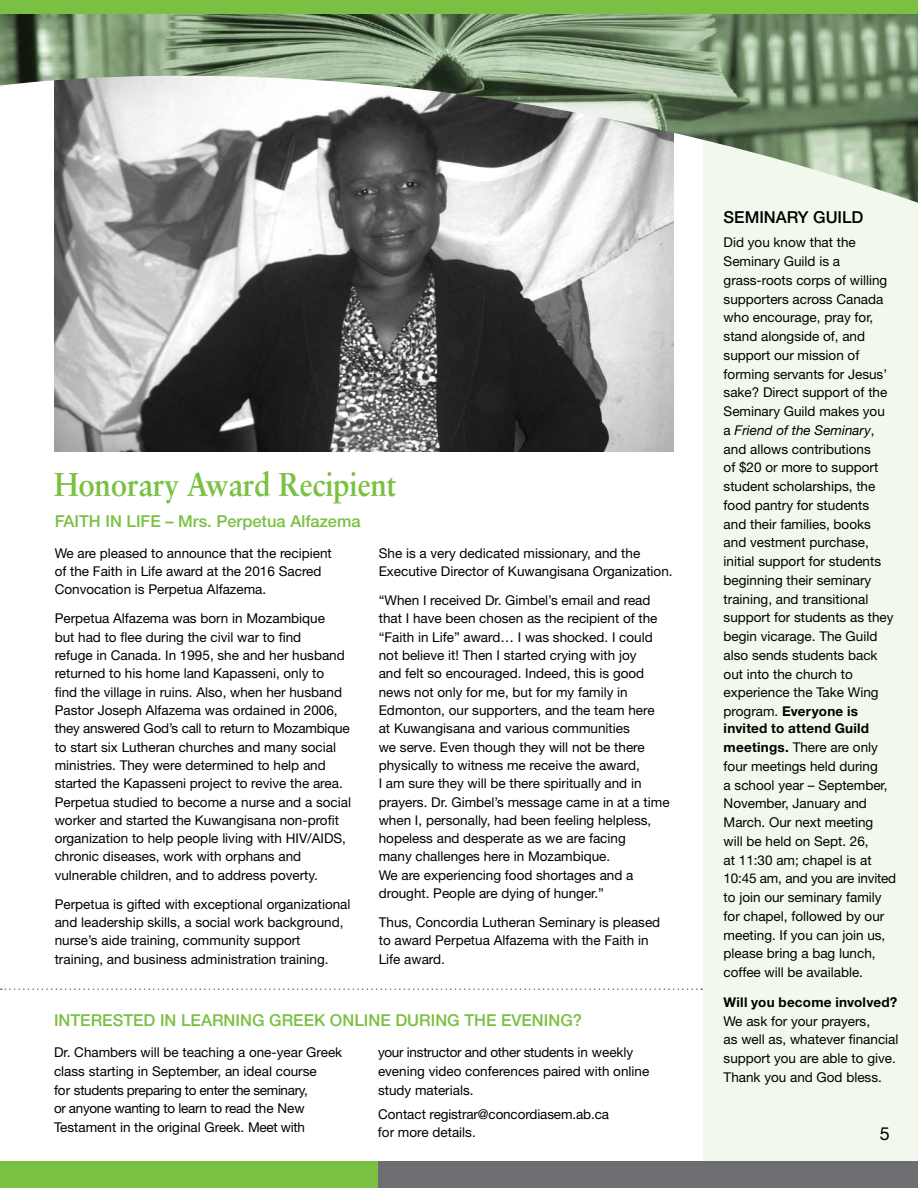
<style>
.page{position:relative;width:918px;height:1188px;background:#fff}
.page>*{position:absolute;margin:0;border:0;box-sizing:border-box;transform-origin:0 0}
.t1{font:700 33px "Sabon";letter-spacing:-.01em;color:#7ac143;scale:.9 1}
.t2{font:18px "Helvetica Neue LT Std";color:#000}
.t3{font:500 16.5px "Helvetica Neue LT Std";color:#7ac143}
.t4{font:500 16.5px "Helvetica Neue LT Std";color:#000}
.t5{font:13.5px/18.8px "Helvetica Neue LT Std";color:#000}
.t6{font:700 13.5px "Helvetica Neue LT Std";letter-spacing:.015em;color:#000}
.s1{font-style:italic}
.s2{font-weight:700}
</style>
<div class="page">
<img style="left:0;top:14px;width:918px;height:189px">
<img style="left:54px;top:50px;width:620px;height:401px">
<div style="left:0;top:1161px;width:390px;height:27px;background:#7ac143"></div>
<div style="left:704px;top:121px;width:214px;height:1067px;background:#f2f9ec"></div>
<div style="left:379px;top:1161px;width:539px;height:27px;background:#6d6e71"></div>
<div style="left:0;top:0;width:918px;height:14px;background:#7ac143"></div>
<svg style="left:1px;top:988px;width:701px;height:2px"></svg>
<h1 class="t1" style="left:54px;top:464px;width:382px">Honorary Award Recipient</h1>
<p class="t3" style="left:55px;top:511px;width:307px">FAITH IN LIFE – Mrs. Perpetua Alfazema</p>
<p class="t5" style="left:55px;top:544px;width:279px;line-height:18.3px">We are pleased to announce that the recipient of the Faith in Life award at the 2016 Sacred<br>Convocation is Perpetua Alfazema.</p>
<p class="t5" style="left:55px;top:609px;width:298px;line-height:18.3px">Perpetua Alfazema was born in Mozambique<br>but had to flee during the civil war to find<br>refuge in Canada. In 1995, she and her husband returned to his home land Kapasseni, only to<br>find the village in ruins. Also, when her husband Pastor Joseph Alfazema was ordained in 2006, they answered God’s call to return to Mozambique to start six Lutheran churches and many social ministries. They were determined to help and started the Kapasseni project to revive the area.<br>Perpetua studied to become a nurse and a social worker and started the Kuwangisana non-profit organization to help people living with HIV/AIDS, chronic diseases, work with orphans and vulnerable children, and to address poverty.</p>
<p class="t5" style="left:55px;top:895px;width:297px;line-height:18.3px">Perpetua is gifted with exceptional organizational and leadership skills, a social work background, nurse’s aide training, community support training, and business administration training.</p>
<p class="t5" style="left:379px;top:544px;width:295px;line-height:18.3px">She is a very dedicated missionary, and the<br>Executive Director of Kuwangisana Organization.</p>
<p class="t5" style="left:379px;top:591px;width:292px;line-height:18.3px">“When I received Dr. Gimbel’s email and read that I have been chosen as the recipient of the “Faith in Life” award… I was shocked. I could not believe it! Then I started crying with joy<br>and felt so encouraged. Indeed, this is good news not only for me, but for my family in Edmonton, our supporters, and the team here<br>at Kuwangisana and various communities<br>we serve. Even though they will not be there physically to witness me receive the award,<br>I am sure they will be there spiritually and in prayers. Dr. Gimbel’s message came in at a time when I, personally, had been feeling helpless, hopeless and desperate as we are facing<br>many challenges here in Mozambique.<br>We are experiencing food shortages and a drought. People are dying of hunger.”</p>
<p class="t5" style="left:379px;top:913px;width:283px;line-height:18.3px">Thus, Concordia Lutheran Seminary is pleased to award Perpetua Alfazema with the Faith in<br>Life award.</p>
<p class="t3" style="left:54px;top:1011px;width:354px">INTERESTED IN LEARNING GREEK ONLINE DUR</p>
<p class="t3" style="left:431px;top:1011px;width:153px">ING THE EVENING?</p>
<p class="t5" style="left:54px;top:1043px;width:290px">Dr. Chambers will be teaching a one-year Greek class starting in September, an ideal course<br>for students preparing to enter the seminary,<br>or anyone wanting to learn to read the New Testament in the original Greek. Meet with</p>
<p class="t5" style="left:378px;top:1043px;width:273px">your instructor and other students in weekly evening video conferences paired with online study materials.</p>
<p class="t5" style="left:378px;top:1104px;width:233px">Contact registrar@concordiasem.ab.ca for more details.</p>
<p class="t4" style="left:724px;top:208px;width:22px">Semina</p>
<p class="t4" style="left:787px;top:208px;width:78px">ry Guild</p>
<p class="t5" style="left:724px;top:233px;width:172px">Did you know that the<br>Seminary Guild is a grass-roots corps of willing supporters across Canada who encourage, pray for, stand alongside of, and support our mission of forming servants for Jesus’ sake? Direct support of the<br>Seminary Guild makes you a <span class="s1">Friend of the Seminary</span>, and allows contributions<br>of $20 or more to support student scholarships, the food pantry for students and their families, books and vestment purchase, initial support for students beginning their seminary training, and transitional support for students as they begin vicarage. The Guild also sends students back out into the church to experience the Take Wing program. <span class="s2">Everyone is</span></p>
<p class="t5" style="left:724px;top:719px;width:174px"><span class="s2">invited to attend Guild meetings.</span> There are only four meetings held during<br>a school year – September,<br>November, January and<br>March. Our next meeting<br>will be held on Sept. 26,<br>at 11:30 am; chapel is at<br>10:45 am, and you are invited to join our seminary family for chapel, followed by our meeting. If you can join us, please bring a bag lunch, coffee will be available.</p>
<p class="t6" style="left:724px;top:994px;width:175px">Will you become involved?</p>
<p class="t5" style="left:724px;top:1011px;width:176px">We ask for your prayers,<br>as well as, whatever financial support you are able to give.<br>Thank you and God bless.</p>
<h2 class="t2" style="left:880px;top:1123px;width:12px">5</h2>
</div>
